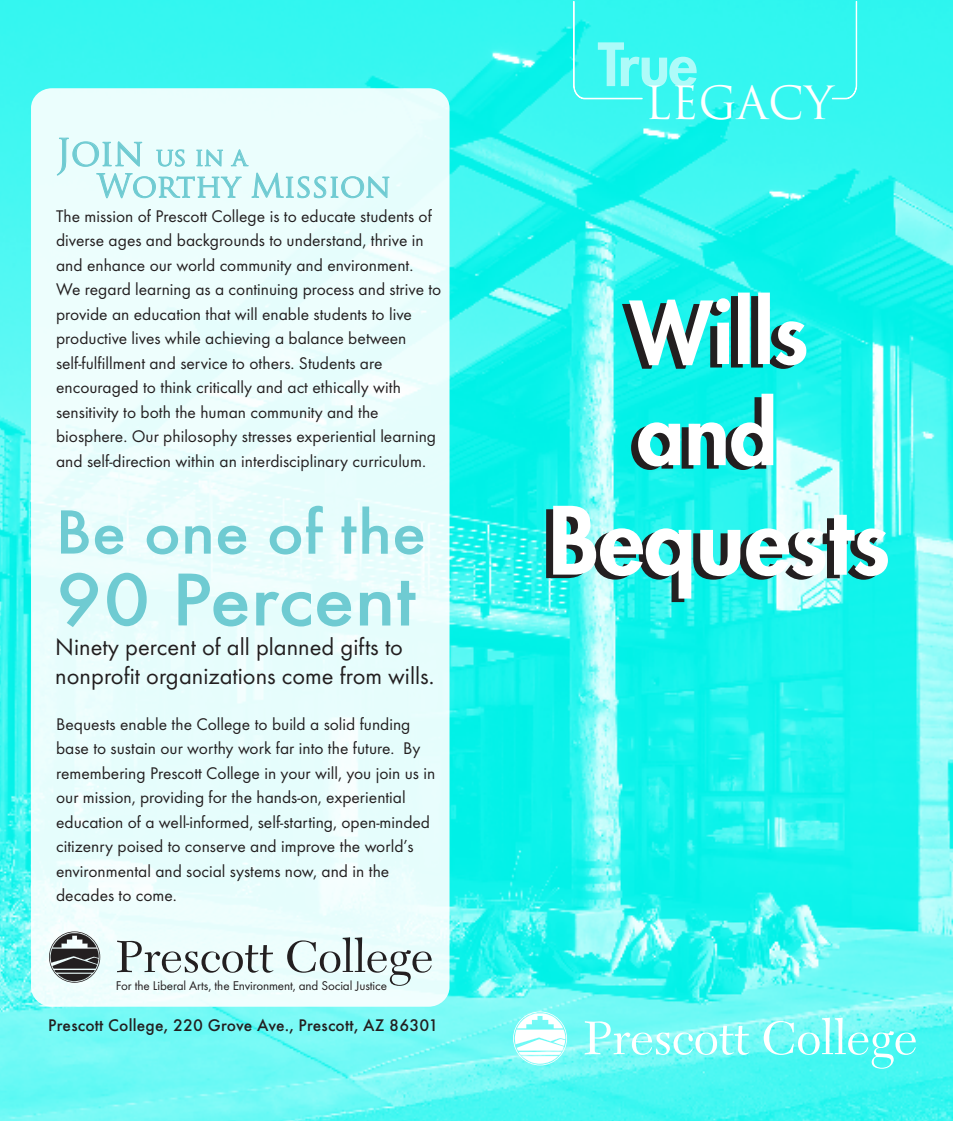
<style>
.page{position:relative;width:953px;height:1121px;background:#fff}
.page>*{position:absolute;margin:0;border:0;box-sizing:border-box;transform-origin:0 0}
.t1{font:800 91.17px "Futura";color:#fff}
.t2{font:800 84.17px/101px "Futura";color:#fff}
.t3{font:500 77.7px "Futura T";color:#6fcbd2;scale:1.08 1}
.t4{font:500 64.75px "Futura T";color:#6fcbd2;scale:1.08 1}
.t5{font:44.45px "Trajan Pro";color:#fff}
.t6{font:31.5px "Trajan Pro";color:#6fcbd2}
.t7{font:24.5px/29.4px "Futura T";color:#231f20}
.t8{font:24.5px "Trajan Pro";color:#6fcbd2}
.t9{font:17.5px/24.5px "Futura T";color:#231f20}
.t10{font:500 17.5px "Futura T";letter-spacing:.01em;color:#231f20}
.t11{font:13.12px "Futura T";letter-spacing:-.01em;color:#231f20}
.s1{font-size:36.75px}
</style>
<div class="page">
<img style="left:0;top:0;width:953px;height:1120px">
<svg style="left:513px;top:1011px;width:54px;height:54px"></svg>
<svg style="left:585px;top:1020px;width:164px;height:34px"></svg>
<svg style="left:763px;top:1017px;width:152px;height:51px;background:#75f8f5"></svg>
<div style="left:31px;top:88px;width:418px;height:918px;background:#e8fdfd;border-radius:20px"></div>
<svg style="left:57px;top:137px;width:333px;height:121px"></svg>
<svg style="left:49px;top:931px;width:51px;height:51px"></svg>
<svg style="left:117px;top:940px;width:156px;height:32px"></svg>
<svg style="left:287px;top:937px;width:145px;height:48px"></svg>
<svg style="left:831px;top:1px;width:26px;height:99px;background:#3ef6f0"></svg>
<svg style="left:573px;top:1px;width:123px;height:99px;background:#4af6f1"></svg>
<h3 class="t8" style="left:56px;top:141px;width:193px"><span class="s1">Join</span> us in a</h3>
<h3 class="t6" style="left:97px;top:166px;width:295px">Worthy Mission</h3>
<p class="t9" style="left:56px;top:203px;width:387px">The mission of Prescott College is to educate students of diverse ages and backgrounds to understand, thrive in and enhance our world community and environment.<br>We regard learning as a continuing process and strive to provide an education that will enable students to live productive lives while achieving a balance between self-fulfillment and service to others. Students are encouraged to think critically and act ethically with sensitivity to both the human community and the biosphere. Our philosophy stresses experiential learning and self-direction within an interdisciplinary curriculum.</p>
<h3 class="t4" style="left:55px;top:494px;width:345px">Be one of the</h3>
<h3 class="t3" style="left:55px;top:554px;width:335px">90 Percent</h3>
<h3 class="t7" style="left:55px;top:631px;width:380px">Ninety percent of all planned gifts to nonprofit organizations come from wills.</h3>
<p class="t9" style="left:56px;top:711px;width:380px">Bequests enable the College to build a solid funding base to sustain our worthy work far into the future. By remembering Prescott College in your will, you join us in our mission, providing for the hands-on, experiential education of a well-informed, self-starting, open-minded citizenry poised to conserve and improve the world’s environmental and social systems now, and in the decades to come.</p>
<p class="t11" style="left:116px;top:977px;width:273px">For the Liberal Arts, the Environment, and Social Justice</p>
<p class="t10" style="left:48px;top:1014px;width:392px">Prescott College, 220 Grove Ave., Prescott, AZ 86301</p>
<h3 class="t5" style="left:645px;top:74px;width:190px">LEGACY</h3>
<h2 class="t2" style="left:630px;top:281px;width:180px">Wills and</h2>
<h1 class="t1" style="left:548px;top:480px;width:344px">Bequests</h1>
</div>
